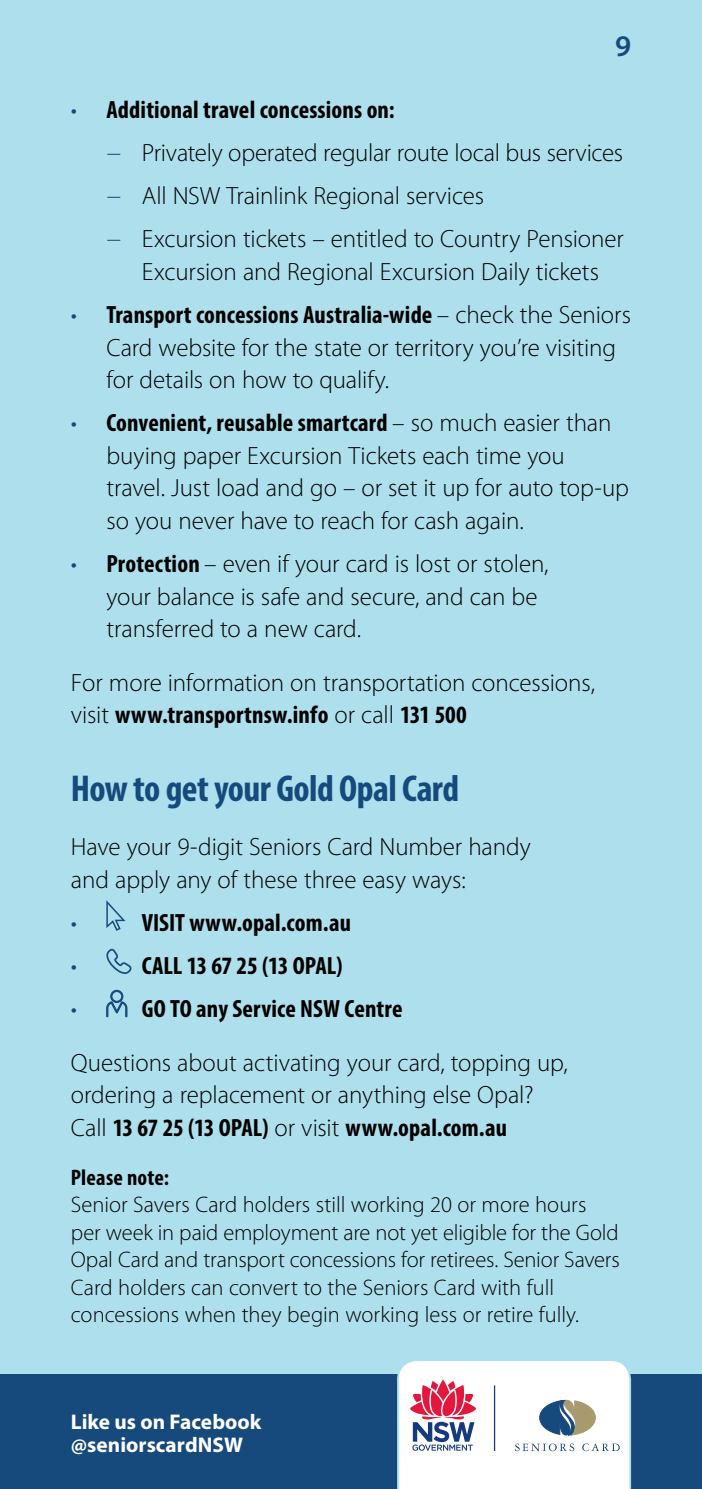
<style>
.page{position:relative;width:702px;height:1489px;background:#fff}
.page>*{position:absolute;margin:0;border:0;box-sizing:border-box;transform-origin:0 0}
._01_H2B{font:700 condensed 37.5px "Myriad Pro";letter-spacing:-.015em;color:#174a7c}
.t1{font:600 30px "Myriad Pro";color:#174a7c}
._02_large_body{font:300 25px/32.5px "Myriad Pro";letter-spacing:-.005em;color:#000}
.t2{font:700 condensed 25px "Myriad Pro";letter-spacing:.005em;color:#000}
._02_largeB4b{font:300 25px/32.5px "Myriad Pro";letter-spacing:-.005em;color:#000}
.t3{font:300 25px "Myriad Pro";color:#174a7c}
._02_Body_Copy{font:300 22.5px/27.5px "Myriad Pro";letter-spacing:-.005em;color:#000}
.t4{font:700 21.25px/23px "Myriad Pro";color:#fff}
.s1{font-weight:300;font-stretch:normal;color:#174a7c}
.s2{color:#174a7c}
.s3{font-weight:700;font-stretch:condensed}
</style>
<div class="page">
<div style="left:0;top:0;width:702px;height:1488px;background:#ade0ec"></div>
<svg style="left:106px;top:900px;width:19px;height:30px"></svg>
<svg style="left:106px;top:948px;width:26px;height:25px"></svg>
<svg style="left:106px;top:989px;width:22px;height:28px"></svg>
<div style="left:0;top:1374px;width:702px;height:114px;background:#174a7c"></div>
<svg style="left:397px;top:1361px;width:235px;height:127px"></svg>
<p class="t1" style="left:615px;top:27px;width:18px">9</p>
<p class="t2" style="left:71px;top:94px;width:325px"><span class="s1">•</span> Additional travel concessions on:</p>
<p class="_02_large_body" style="left:106px;top:136px;width:518px"><span class="s2">−</span> Privately operated regular route local bus services</p>
<p class="_02_large_body" style="left:106px;top:179px;width:379px"><span class="s2">−</span> All NSW Trainlink Regional services</p>
<p class="_02_large_body" style="left:106px;top:223px;width:519px;text-align:center"><span class="s2">−</span> Excursion tickets – entitled to Country Pensioner<br>Excursion and Regional Excursion Daily tickets</p>
<p class="_02_large_body" style="left:106px;top:298px;width:526px;text-indent:-35px"><span class="s2">•</span> <span class="s3">Transport concessions Australia-wide</span> – check the Seniors<br>Card website for the state or territory you’re visiting for details on how to qualify.</p>
<p class="_02_large_body" style="left:106px;top:406px;width:524px;text-indent:-35px"><span class="s2">•</span> <span class="s3">Convenient, reusable smartcard</span> – so much easier than buying paper Excursion Tickets each time you travel. Just load and go – or set it up for auto top-up so you never have to reach for cash again.</p>
<p class="_02_large_body" style="left:106px;top:547px;width:443px;text-indent:-35px"><span class="s2">•</span> <span class="s3">Protection</span> – even if your card is lost or stolen, your balance is safe and secure, and can be transferred to a new card.</p>
<p class="_02_large_body" style="left:71px;top:666px;width:525px">For more information on transportation concessions, visit <span class="s3">www.transportnsw.info</span> or call <span class="s3">131 500</span></p>
<h3 class="_01_H2B" style="left:71px;top:765px;width:390px">How to get your Gold Opal Card</h3>
<p class="_02_largeB4b" style="left:71px;top:830px;width:461px">Have your 9-digit Seniors Card Number handy and apply any of these three easy ways:</p>
<p class="t3" style="left:71px;top:907px;width:8px">•</p>
<p class="t2" style="left:142px;top:906px;width:211px">VISIT www.opal.com.au</p>
<p class="t3" style="left:71px;top:950px;width:8px">•</p>
<p class="t2" style="left:142px;top:950px;width:202px">CALL 13 67 25 (13 OPAL)</p>
<p class="t3" style="left:71px;top:993px;width:8px">•</p>
<p class="t2" style="left:142px;top:993px;width:262px">GO TO any Service NSW Centre</p>
<p class="_02_large_body" style="left:71px;top:1046px;width:498px">Questions about activating your card, topping up, ordering a replacement or anything else Opal?<br>Call <span class="s3">13 67 25 (13 OPAL)</span> or visit <span class="s3">www.opal.com.au</span></p>
<p class="_02_Body_Copy" style="left:71px;top:1163px;width:550px"><span class="s3">Please note:<br></span>Senior Savers Card holders still working 20 or more hours per week in paid employment are not yet eligible for the Gold Opal Card and transport concessions for retirees. Senior Savers Card holders can convert to the Seniors Card with full concessions when they begin working less or retire fully.</p>
<p class="t4" style="left:71px;top:1409px;width:192px">Like us on Facebook @seniorscardNSW</p>
</div>
